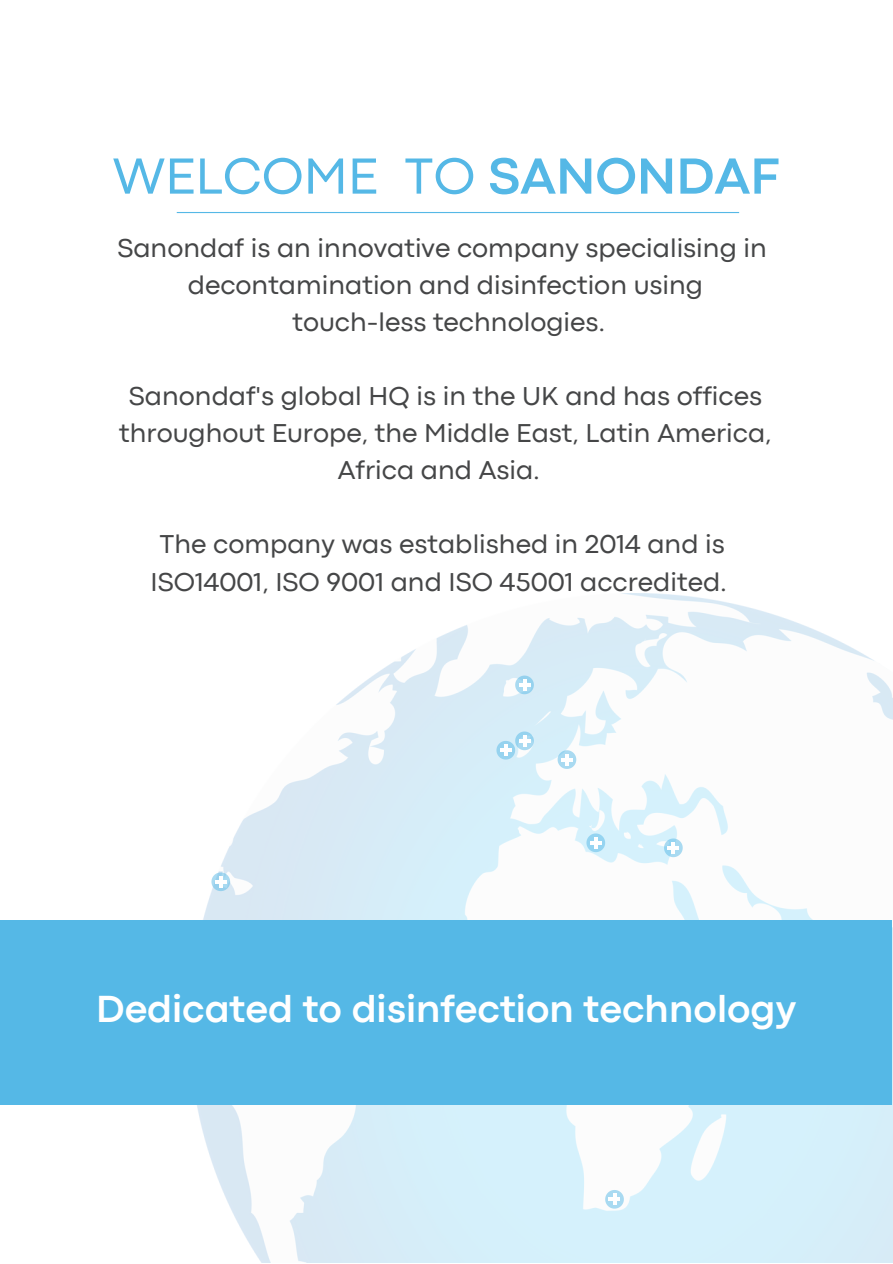
<style>
.page{position:relative;width:893px;height:1264px;background:#fff}
.page>*{position:absolute;margin:0;border:0;box-sizing:border-box;transform-origin:0 0}
.t1{font:52.95px "Codec Pro";color:#55b8e6}
.t2{font:700 39.45px "Codec Pro";color:#fff}
.t3{font:27px/37px "Codec Pro";color:#454647;text-align:center}
.s1{font-weight:700}
</style>
<div class="page">
<img style="left:189px;top:593px;width:703px;height:669px">
<div style="left:0;top:920px;width:891px;height:184px;background:#55b8e6"></div>
<hr style="left:177px;top:212px;width:562px;height:1px;background:#55b8e6">
<svg style="left:211px;top:872px;width:19px;height:19px"></svg>
<hr style="left:219px;top:876px;width:4px;height:11px;background:#fff">
<svg style="left:557px;top:750px;width:19px;height:19px"></svg>
<svg style="left:515px;top:675px;width:19px;height:19px"></svg>
<svg style="left:522px;top:679px;width:4px;height:11px"></svg>
<svg style="left:664px;top:838px;width:18px;height:19px"></svg>
<hr style="left:671px;top:842px;width:4px;height:11px;background:#fff">
<svg style="left:605px;top:1189px;width:18px;height:19px"></svg>
<hr style="left:608px;top:1197px;width:12px;height:4px;background:#fff">
<svg style="left:612px;top:1193px;width:4px;height:11px"></svg>
<svg style="left:586px;top:833px;width:19px;height:19px"></svg>
<svg style="left:496px;top:731px;width:38px;height:28px"></svg>
<h1 class="t1" style="left:113px;top:157px;width:668px">WELCOME TO <span class="s1">SANONDAF</span></h1>
<p class="t3" style="left:117px;top:231px;width:651px">Sanondaf is an innovative company specialising in decontamination and disinfection using touch-less technologies.</p>
<p class="t3" style="left:119px;top:379px;width:654px">Sanondaf's global HQ is in the UK and has offices throughout Europe, the Middle East, Latin America,<br>Africa and Asia.</p>
<p class="t3" style="left:151px;top:528px;width:578px">The company was established in 2014 and is<br>ISO14001, ISO 9001 and ISO 45001 accredited.</p>
<h2 class="t2" style="left:96px;top:994px;width:701px">Dedicated to disinfection technology</h2>
</div>
